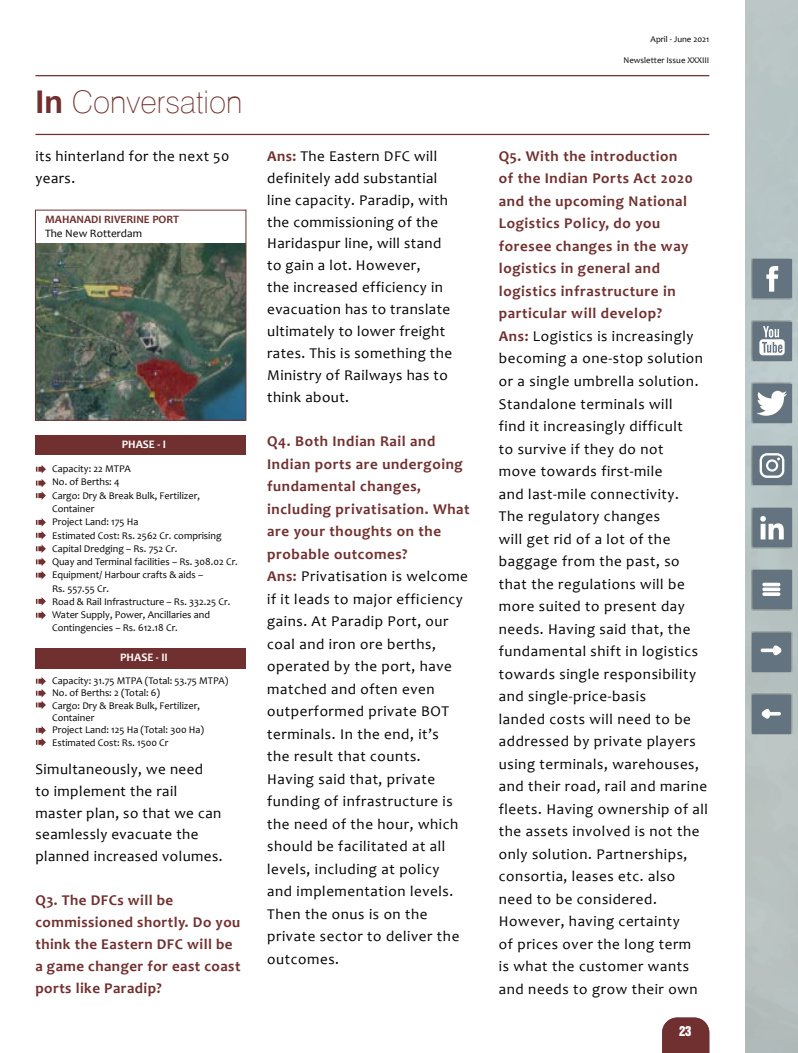
<style>
.page{position:relative;width:798px;height:1053px;background:#fff}
.page>*{position:absolute;margin:0;border:0;box-sizing:border-box;transform-origin:0 0}
.t1{font:100 31.25px "Swiss 721 BT";color:#70302f}
.t2{font:15px/22.5px "Candara";letter-spacing:.04em;color:#000}
.t3{font:700 15px/21.9px "Candara";letter-spacing:.03em;color:#70302f}
.t4{font:12.5px "Helvetica Inserat";color:#fff}
.t5{font:700 11.5px "Candara";color:#fff}
.t6{font:700 11.38px "Candara";color:#70302f}
.t7{font:11.38px "Candara";color:#000}
.t8{font:10.25px/13.2px "Candara";color:#000}
.t9{font:8.75px "Candara";color:#000}
.s1{font-family:"Arial";font-weight:700}
.s2{font-weight:700;color:#70302f}
</style>
<div class="page">
<hr style="left:35px;top:75px;width:674px;height:1px;background:#70302f">
<hr style="left:35px;top:134px;width:674px;height:1px;background:#70302f">
<svg style="left:662px;top:1017px;width:47px;height:35px;background:#793d3d"></svg>
<img style="left:37px;top:243px;width:207px;height:175px">
<div style="left:35px;top:210px;width:211px;height:210px;border:1px solid #70302f"></div>
<div style="left:35px;top:435px;width:211px;height:20px;background:#70302f"></div>
<div style="left:35px;top:648px;width:211px;height:20px;background:#70302f"></div>
<svg style="left:36px;top:465px;width:10px;height:35px"></svg>
<svg style="left:36px;top:518px;width:10px;height:61px"></svg>
<svg style="left:36px;top:597px;width:10px;height:8px"></svg>
<svg style="left:36px;top:611px;width:10px;height:8px"></svg>
<svg style="left:36px;top:677px;width:10px;height:32px"></svg>
<svg style="left:36px;top:726px;width:10px;height:20px"></svg>
<svg style="left:745px;top:0;width:53px;height:1052px;background:#a9b5b7"></svg>
<h1 class="t1" style="left:35px;top:83px;width:208px"><span class="s1">In</span> Conversation</h1>
<p class="t2" style="left:35px;top:145px;width:195px;line-height:21.9px">its hinterland for the next 50 years.</p>
<p class="t6" style="left:45px;top:212px;width:136px">MAHANADI RIVERINE PORT</p>
<p class="t7" style="left:45px;top:226px;width:98px">The New Rotterdam</p>
<p class="t5" style="left:122px;top:436px;width:46px">PHASE - I</p>
<p class="t8" style="left:52px;top:462px;width:187px">Capacity: 22 MTPA<br>No. of Berths: 4<br>Cargo: Dry &amp; Break Bulk, Fertilizer,<br>Container<br>Project Land: 175 Ha<br>Estimated Cost: Rs. 2562 Cr. comprising<br>Capital Dredging – Rs. 752 Cr.<br>Quay and Terminal facilities – Rs. 308.02 Cr.<br>Equipment/ Harbour crafts &amp; aids –<br>Rs. 557.55 Cr.<br>Road &amp; Rail Infrastructure – Rs. 332.25 Cr.<br>Water Supply, Power, Ancillaries and</p>
<p class="t8" style="left:52px;top:620px;width:127px">Contingencies – Rs. 612.18 Cr.</p>
<p class="t5" style="left:120px;top:650px;width:49px">PHASE - II</p>
<p class="t8" style="left:52px;top:674px;width:178px;line-height:12.2px">Capacity: 31.75 MTPA (Total: 53.75 MTPA)<br>No. of Berths: 2 (Total: 6)<br>Cargo: Dry &amp; Break Bulk, Fertilizer,<br>Container<br>Project Land: 125 Ha (Total: 300 Ha)<br>Estimated Cost: Rs. 1500 Cr</p>
<p class="t2" style="left:35px;top:757px;width:188px;line-height:21.9px">Simultaneously, we need<br>to implement the rail master plan, so that we can seamlessly evacuate the planned increased volumes.</p>
<p class="t3" style="left:35px;top:889px;width:206px">Q3. The DFCs will be commissioned shortly. Do you think the Eastern DFC will be a game changer for east coast ports like Paradip?</p>
<p class="t2" style="left:267px;top:145px;width:186px;line-height:21.9px"><span class="s2">Ans:</span> The Eastern DFC will definitely add substantial line capacity. Paradip, with the commissioning of the<br>Haridaspur line, will stand to gain a lot. However,<br>the increased efficiency in evacuation has to translate ultimately to lower freight rates. This is something the<br>Ministry of Railways has to think about.</p>
<p class="t2" style="left:267px;top:430px;width:204px"><span class="s2">Q4. Both Indian Rail and<br>Indian ports are undergoing fundamental changes, including privatisation. What are your thoughts on the probable outcomes?<br>Ans:</span> Privatisation is welcome if it leads to major efficiency gains. At Paradip Port, our coal and iron ore berths, operated by the port, have matched and often even outperformed private BOT terminals. In the end, it’s<br>the result that counts.<br>Having said that, private funding of infrastructure is the need of the hour, which should be facilitated at all levels, including at policy<br>and implementation levels.<br>Then the onus is on the private sector to deliver the outcomes.</p>
<p class="t9" style="left:650px;top:33px;width:60px">April - June 2021</p>
<p class="t9" style="left:623px;top:54px;width:87px">Newsletter Issue XXXIII</p>
<p class="t2" style="left:498px;top:145px;width:210px"><span class="s2">Q5. With the introduction<br>of the Indian Ports Act 2020 and the upcoming National<br>Logistics Policy, do you foresee changes in the way logistics in general and logistics infrastructure in particular will develop?<br>Ans:</span> Logistics is increasingly becoming a one-stop solution or a single umbrella solution.<br>Standalone terminals will<br>find it increasingly difficult<br>to survive if they do not<br>move towards first-mile<br>and last-mile connectivity.<br>The regulatory changes<br>will get rid of a lot of the baggage from the past, so that the regulations will be more suited to present day needs. Having said that, the fundamental shift in logistics towards single responsibility and single-price-basis<br>landed costs will need to be addressed by private players using terminals, warehouses, and their road, rail and marine fleets. Having ownership of all the assets involved is not the only solution. Partnerships, consortia, leases etc. also need to be considered.<br>However, having certainty<br>of prices over the long term<br>is what the customer wants and needs to grow their own</p>
<p class="t4" style="left:678px;top:1023px;width:14px">23</p>
</div>
